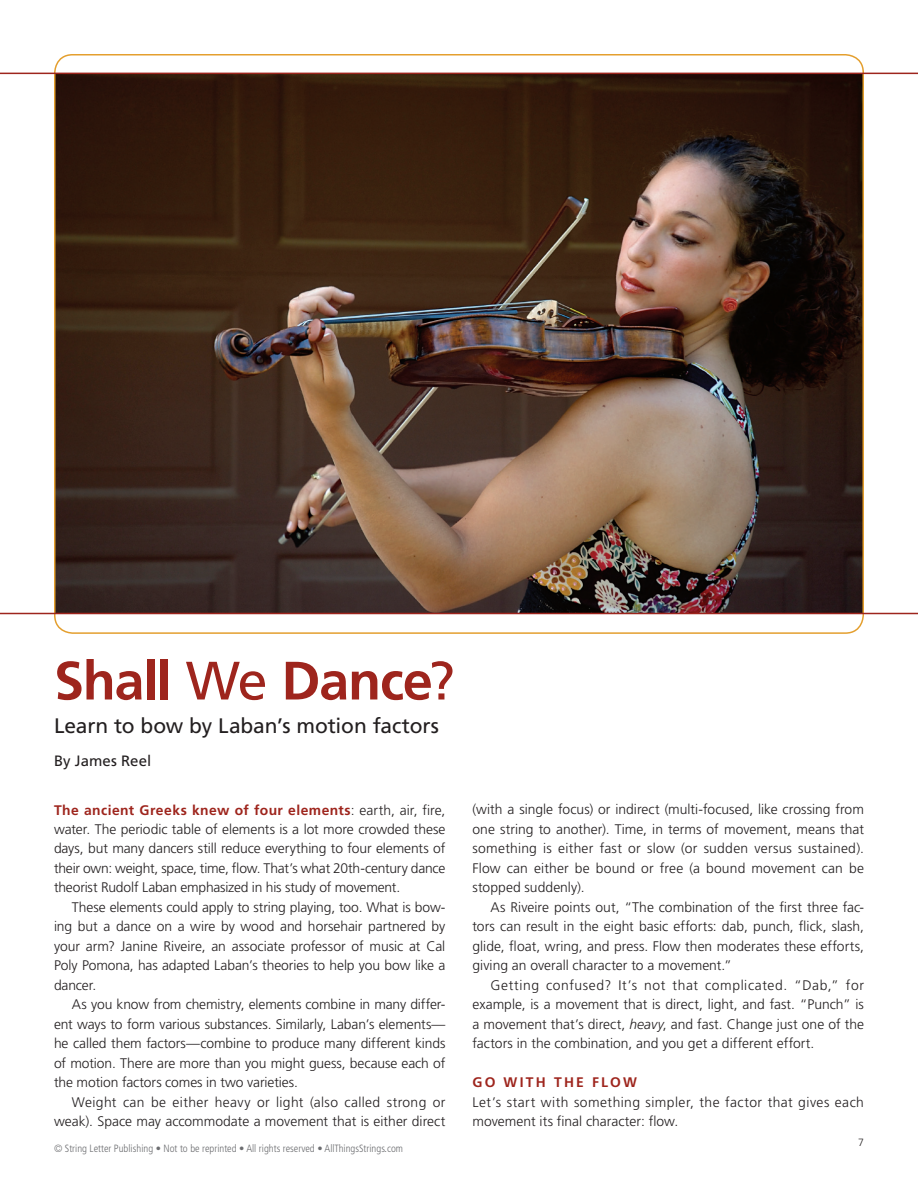
<style>
.page{position:relative;width:918px;height:1188px;background:#fff}
.page>*{position:absolute;margin:0;border:0;box-sizing:border-box;transform-origin:0 0}
.t1{font:700 54px "Frutiger LT Std";letter-spacing:-.025em;color:#9e251d}
.t2{font:21px "Frutiger LT Std";letter-spacing:-.01em;color:#231f20}
.t3{font:15px "Frutiger LT Std";letter-spacing:.005em;color:#231f20}
.t4{font:300 13.8px/19.5px "Frutiger LT Std";color:#231f20;text-align:justify}
.t5{font:300 13.8px/19.5px "Frutiger LT Std";letter-spacing:.03em;color:#231f20}
.t6{font:700 13.8px "Frutiger LT Std";letter-spacing:.22em;color:#9e251d}
.t7{font:300 condensed 10.5px "Frutiger LT Std";color:#6c6d70}
.t8{font:300 10.5px "Frutiger LT Std";color:#231f20}
.s1{font-weight:400}
.s2{font-weight:700;color:#9e251d}
.s3{font-style:italic}
</style>
<div class="page">
<img style="left:57px;top:74px;width:804px;height:539px">
<hr style="left:0;top:613px;width:918px;height:1px;background:#9e251d">
<hr style="left:0;top:73px;width:918px;height:1px;background:#9e251d">
<h1 class="t1" style="left:54px;top:649px;width:402px">Shall <span class="s1">We</span> Dance<span class="s1">?</span></h1>
<h2 class="t2" style="left:54px;top:713px;width:387px">Learn to bow by Laban’s motion factors</h2>
<p class="t3" style="left:54px;top:751px;width:99px">By James Reel</p>
<p class="t4" style="left:54px;top:800px;width:393px"><span class="s2">The ancient Greeks knew of four elements</span>: earth, air, fire, water. The periodic table of elements is a lot more crowded these days, but many dancers still reduce everything to four elements of their own: weight, space, time, flow. That’s what 20th-century dance theorist Rudolf Laban emphasized in his study of movement.</p>
<p class="t4" style="left:54px;top:898px;width:393px;text-indent:18px">These elements could apply to string playing, too. What is bow&shy;ing but a dance on a wire by wood and horsehair partnered by your arm? Janine Riveire, an associate professor of music at Cal Poly Pomona, has adapted Laban’s theories to help you bow like a dancer.</p>
<p class="t4" style="left:54px;top:995px;width:393px;text-indent:18px">As you know from chemistry, elements combine in many differ&shy;ent ways to form various substances. Similarly, Laban’s elements— he called them factors—combine to produce many different kinds of motion. There are more than you might guess, because each of the motion factors comes in two varieties.</p>
<p class="t4" style="left:54px;top:1093px;width:393px;text-align:right">Weight can be either heavy or light (also called strong or weak). Space may accommodate a movement that is either direct</p>
<p class="t7" style="left:54px;top:1142px;width:351px">© String Letter Publishing • Not to be reprinted • All rights reserved • AllThingsStrings.com</p>
<p class="t4" style="left:472px;top:800px;width:393px">(with a single focus) or indirect (multi-focused, like crossing from one string to another). Time, in terms of movement, means that something is either fast or slow (or sudden versus sustained).<br>Flow can either be bound or free (a bound movement can be stopped suddenly).</p>
<p class="t4" style="left:472px;top:898px;width:393px;text-indent:18px">As Riveire points out, “The combination of the first three fac&shy;tors can result in the eight basic efforts: dab, punch, flick, slash, glide, float, wring, and press. Flow then moderates these efforts, giving an overall character to a movement.”</p>
<p class="t4" style="left:472px;top:976px;width:393px;text-indent:18px">Getting confused? It’s not that complicated. “Dab,” for example, is a movement that is direct, light, and fast. “Punch” is a movement that’s direct, <span class="s3">heavy</span>, and fast. Change just one of the factors in the combination, and you get a different effort.</p>
<p class="t6" style="left:472px;top:1074px;width:57px">Go with</p>
<p class="t6" style="left:554px;top:1074px;width:83px">th e Flow</p>
<p class="t5" style="left:473px;top:1093px;width:393px">Let’s start with something simpler, the factor that gives each movement its final character: flow.</p>
<p class="t8" style="left:858px;top:1136px;width:7px">7</p>
</div>
